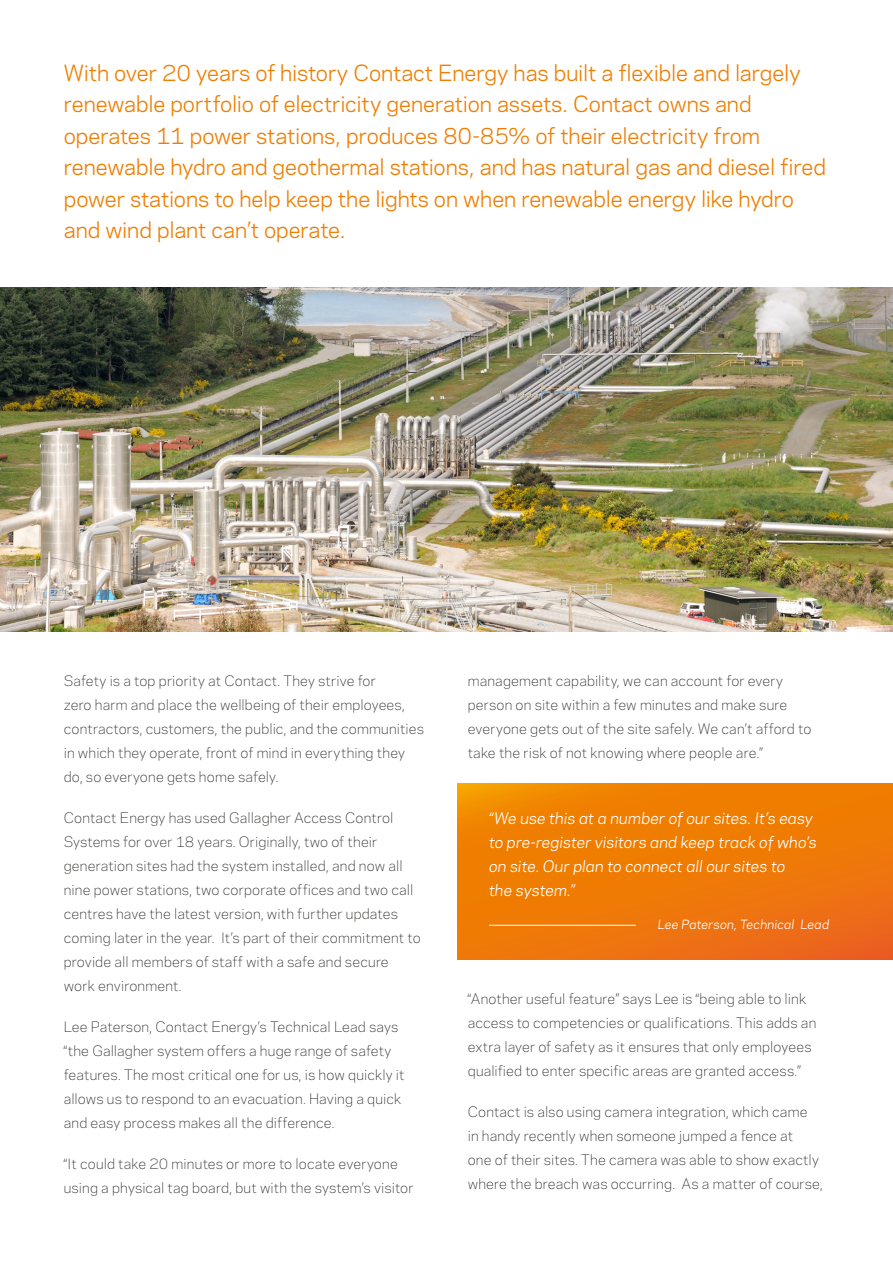
<style>
.page{position:relative;width:893px;height:1263px;background:#fff}
.page>*{position:absolute;margin:0;border:0;box-sizing:border-box;transform-origin:0 0}
.Case_Study_-_Leading{font:21px/31.5px "Galaxie Polaris";letter-spacing:-.005em;color:#ef7d00}
.Case_Study_-_Quote_T{font:italic 15px/24px "Galaxie Polaris";color:#fff}
.Case_Study_-_Body_Te{font:300 13.5px/24px "Galaxie Polaris";letter-spacing:.01em;color:#1d1d1b}
.Case_Study_-_Quote_N{font:italic 12px "Galaxie Polaris";letter-spacing:.015em;color:#fff}
</style>
<div class="page">
<img style="left:0;top:287px;width:893px;height:344px">
<svg style="left:457px;top:784px;width:436px;height:176px;background:#ee7907"></svg>
<hr style="left:489px;top:925px;width:147px;height:1px;background:#fff">
<p class="Case_Study_-_Leading" style="left:64px;top:56px;width:764px">With over 20 years of history Contact Energy has built a flexible and largely renewable portfolio of electricity generation assets. Contact owns and operates 11 power stations, produces 80-85% of their electricity from renewable hydro and geothermal stations, and has natural gas and diesel fired power stations to help keep the lights on when renewable energy like hydro and wind plant can’t operate.</p>
<p class="Case_Study_-_Body_Te" style="left:64px;top:668px;width:362px">Safety is a top priority at Contact. They strive for<br>zero harm and place the wellbeing of their employees, contractors, customers, the public, and the communities in which they operate, front of mind in everything they do, so everyone gets home safely.</p>
<p class="Case_Study_-_Body_Te" style="left:64px;top:805px;width:358px">Contact Energy has used Gallagher Access Control Systems for over 18 years. Originally, two of their generation sites had the system installed, and now all nine power stations, two corporate offices and two call centres have the latest version, with further updates coming later in the year. It’s part of their commitment to provide all members of staff with a safe and secure work environment.</p>
<p class="Case_Study_-_Body_Te" style="left:64px;top:1014px;width:342px">Lee Paterson, Contact Energy’s Technical Lead says “the Gallagher system offers a huge range of safety features. The most critical one for us, is how quickly it allows us to respond to an evacuation. Having a quick and easy process makes all the difference.</p>
<p class="Case_Study_-_Body_Te" style="left:64px;top:1151px;width:351px">“It could take 20 minutes or more to locate everyone using a physical tag board, but with the system’s visitor</p>
<p class="Case_Study_-_Body_Te" style="left:468px;top:668px;width:345px">management capability, we can account for every person on site within a few minutes and make sure everyone gets out of the site safely. We can’t afford to take the risk of not knowing where people are.”</p>
<p class="Case_Study_-_Quote_T" style="left:489px;top:805px;width:329px">“We use this at a number of our sites. It’s easy to pre-register visitors and keep track of who’s on site. Our plan to connect all our sites to<br>the system.”</p>
<p class="Case_Study_-_Quote_N" style="left:658px;top:916px;width:173px">Lee Paterson, Technical Lead</p>
<p class="Case_Study_-_Body_Te" style="left:468px;top:986px;width:350px">“Another useful feature” says Lee is “being able to link access to competencies or qualifications. This adds an extra layer of safety as it ensures that only employees qualified to enter specific areas are granted access.”</p>
<p class="Case_Study_-_Body_Te" style="left:468px;top:1099px;width:357px">Contact is also using camera integration, which came<br>in handy recently when someone jumped a fence at<br>one of their sites. The camera was able to show exactly where the breach was occurring. As a matter of course,</p>
</div>
